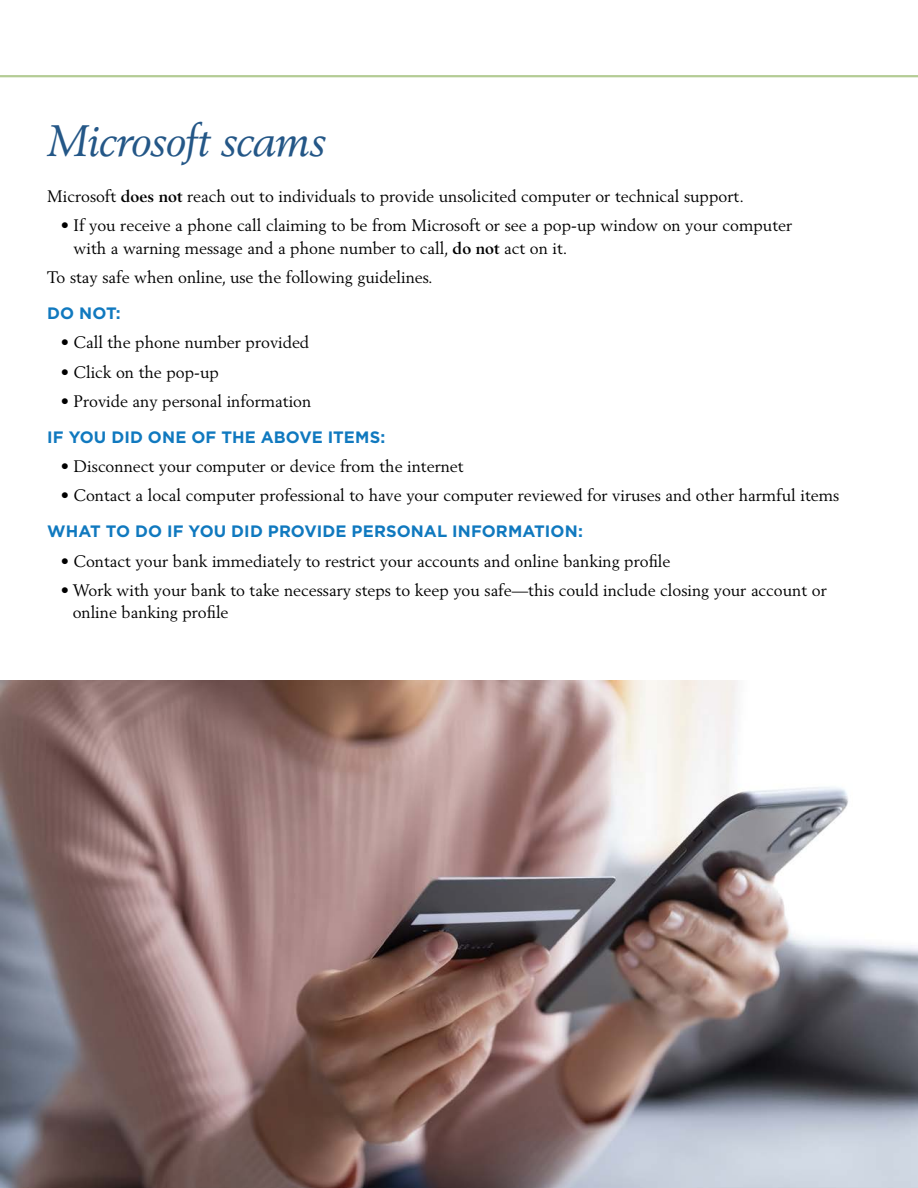
<style>
.page{position:relative;width:918px;height:1188px;background:#fff}
.page>*{position:absolute;margin:0;border:0;box-sizing:border-box;transform-origin:0 0}
.t1{font:italic 43.5px "Berling LT Std";letter-spacing:-.015em;color:#245787}
.t2{font:16.5px/22.5px "Berling LT Std";color:#000}
.t3{font:700 16.5px "Gotham";letter-spacing:.005em;color:#1079bf}
.s1{font-weight:700}
</style>
<div class="page">
<img style="left:0;top:680px;width:918px;height:508px">
<hr style="left:0;top:75px;width:918px;height:2px;background:#b4cc95">
<h1 class="t1" style="left:47px;top:114px;width:280px">Microsoft scams</h1>
<p class="t2" style="left:47px;top:185px;width:698px">Microsoft <span class="s1">does not</span> reach out to individuals to provide unsolicited computer or technical support.</p>
<p class="t2" style="left:74px;top:214px;width:720px;text-indent:-13px">• If you receive a phone call claiming to be from Microsoft or see a pop-up window on your computer with a warning message and a phone number to call, <span class="s1">do not</span> act on it.</p>
<p class="t2" style="left:47px;top:266px;width:387px">To stay safe when online, use the following guidelines.</p>
<p class="t3" style="left:47px;top:302px;width:75px">DO NOT:</p>
<p class="t2" style="left:61px;top:331px;width:250px">• Call the phone number provided</p>
<p class="t2" style="left:61px;top:360px;width:160px">• Click on the pop-up</p>
<p class="t2" style="left:61px;top:390px;width:252px">• Provide any personal information</p>
<p class="t3" style="left:47px;top:426px;width:340px">IF YOU DID ONE OF THE ABOVE ITEMS:</p>
<p class="t2" style="left:61px;top:455px;width:404px">• Disconnect your computer or device from the internet</p>
<p class="t2" style="left:61px;top:484px;width:780px">• Contact a local computer professional to have your computer reviewed for viruses and other harmful items</p>
<p class="t3" style="left:47px;top:521px;width:537px">WHAT TO DO IF YOU DID PROVIDE PERSONAL INFORMATION:</p>
<p class="t2" style="left:61px;top:549px;width:611px">• Contact your bank immediately to restrict your accounts and online banking profile</p>
<p class="t2" style="left:73px;top:579px;width:756px;text-indent:-12px">• Work with your bank to take necessary steps to keep you safe—this could include closing your account or online banking profile</p>
</div>
